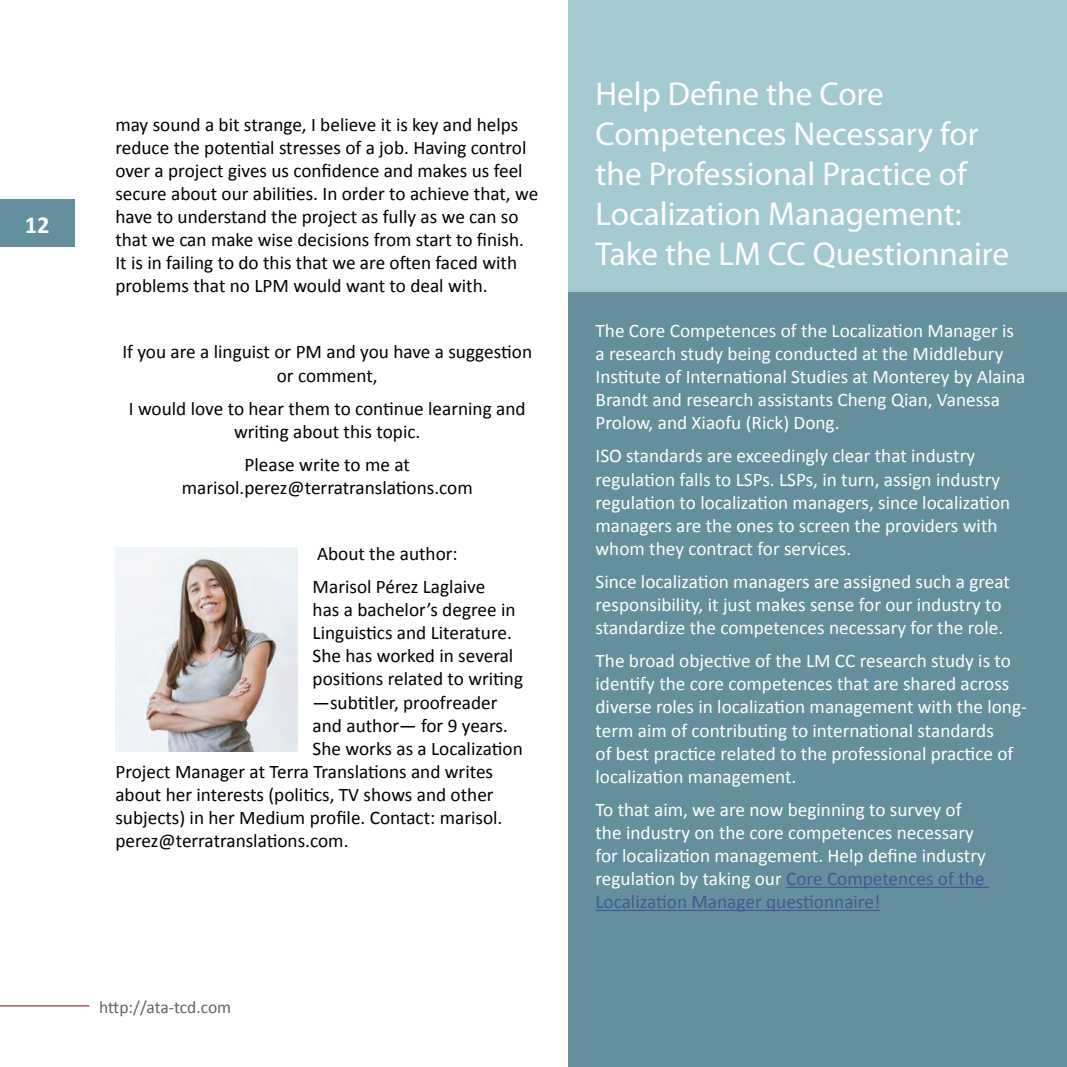
<style>
.page{position:relative;width:1067px;height:1067px;background:#fff}
.page>*{position:absolute;margin:0;border:0;box-sizing:border-box;transform-origin:0 0}
.t1{font:33.25px/39.9px "Myriad Pro";color:#fff}
.t2{font:700 24.5px "Calibri";color:#fff}
.t3{font:19.25px/23.1px "Calibri";color:#fff}
.t4{font:19.25px/23.1px "Calibri";color:#000;text-align:center}
.t5{font:17.5px "Calibri";letter-spacing:-.01em;color:#636363}
.s1{color:#465792}
</style>
<div class="page">
<div style="left:568px;top:0;width:499px;height:1067px;background:#64909d"></div>
<img style="left:115px;top:547px;width:183px;height:204px">
<div style="left:568px;top:0;width:499px;height:291px;background:#a5cbd2"></div>
<hr style="left:786px;top:886px;width:202px;height:2px;background:#465792">
<hr style="left:595px;top:909px;width:285px;height:2px;background:#465792">
<div style="left:0;top:199px;width:74px;height:48px;background:#64909d"></div>
<hr style="left:0;top:1005px;width:89px;height:1px;background:#aa7570">
<p class="t2" style="left:25px;top:209px;width:26px">12</p>
<p class="t4" style="left:115px;top:112px;width:424px;text-align:left">may sound a bit strange, I believe it is key and helps reduce the potential stresses of a job. Having control over a project gives us confidence and makes us feel secure about our abilities. In order to achieve that, we have to understand the project as fully as we can so that we can make wise decisions from start to finish.<br>It is in failing to do this that we are often faced with problems that no LPM would want to deal with.</p>
<p class="t4" style="left:122px;top:339px;width:411px">If you are a linguist or PM and you have a suggestion or comment,</p>
<p class="t4" style="left:129px;top:396px;width:398px">I would love to hear them to continue learning and writing about this topic.</p>
<p class="t4" style="left:182px;top:452px;width:292px">Please write to me at marisol.perez@terratranslations.com</p>
<p class="t4" style="left:313px;top:536px;width:174px;line-height:33.1px;text-align:left">About the author:<br>Marisol Pérez Laglaive</p>
<p class="t4" style="left:313px;top:597px;width:204px">has a bachelor’s degree in</p>
<p class="t4" style="left:313px;top:620px;width:201px">Linguistics and Literature.</p>
<p class="t4" style="left:313px;top:643px;width:202px">She has worked in several</p>
<p class="t4" style="left:313px;top:666px;width:212px">positions related to writing</p>
<p class="t4" style="left:313px;top:689px;width:186px">—subtitler, proofreader</p>
<p class="t4" style="left:313px;top:712px;width:197px">and author— for 9 years.</p>
<p class="t4" style="left:313px;top:736px;width:212px">She works as a Localization</p>
<p class="t4" style="left:115px;top:759px;width:379px">Project Manager at Terra Translations and writes</p>
<p class="t4" style="left:115px;top:782px;width:380px">about her interests (politics, TV shows and other</p>
<p class="t4" style="left:115px;top:805px;width:388px">subjects) in her Medium profile. Contact: marisol.</p>
<p class="t4" style="left:115px;top:828px;width:235px">perez@terratranslations.com.</p>
<p class="t5" style="left:99px;top:996px;width:133px">http://ata-tcd.com</p>
<h1 class="t1" style="left:595px;top:74px;width:415px">Help Define the Core<br>Competences Necessary for the Professional Practice of<br>Localization Management:<br>Take the LM CC Questionnaire</h1>
<p class="t3" style="left:595px;top:318px;width:431px">The Core Competences of the Localization Manager is a research study being conducted at the Middlebury Institute of International Studies at Monterey by Alaina Brandt and research assistants Cheng Qian, Vanessa Prolow, and Xiaofu (Rick) Dong.</p>
<p class="t3" style="left:595px;top:443px;width:416px">ISO standards are exceedingly clear that industry regulation falls to LSPs. LSPs, in turn, assign industry regulation to localization managers, since localization managers are the ones to screen the providers with whom they contract for services.</p>
<p class="t3" style="left:595px;top:569px;width:416px">Since localization managers are assigned such a great responsibility, it just makes sense for our industry to standardize the competences necessary for the role.</p>
<p class="t3" style="left:595px;top:648px;width:433px">The broad objective of the LM CC research study is to identify the core competences that are shared across diverse roles in localization management with the long&shy;term aim of contributing to international standards<br>of best practice related to the professional practice of localization management.</p>
<p class="t3" style="left:595px;top:797px;width:392px">To that aim, we are now beginning to survey of the industry on the core competences necessary for localization management. Help define industry regulation by taking our <span class="s1">Core Competences of the Localization Manager questionnaire!</span></p>
</div>
